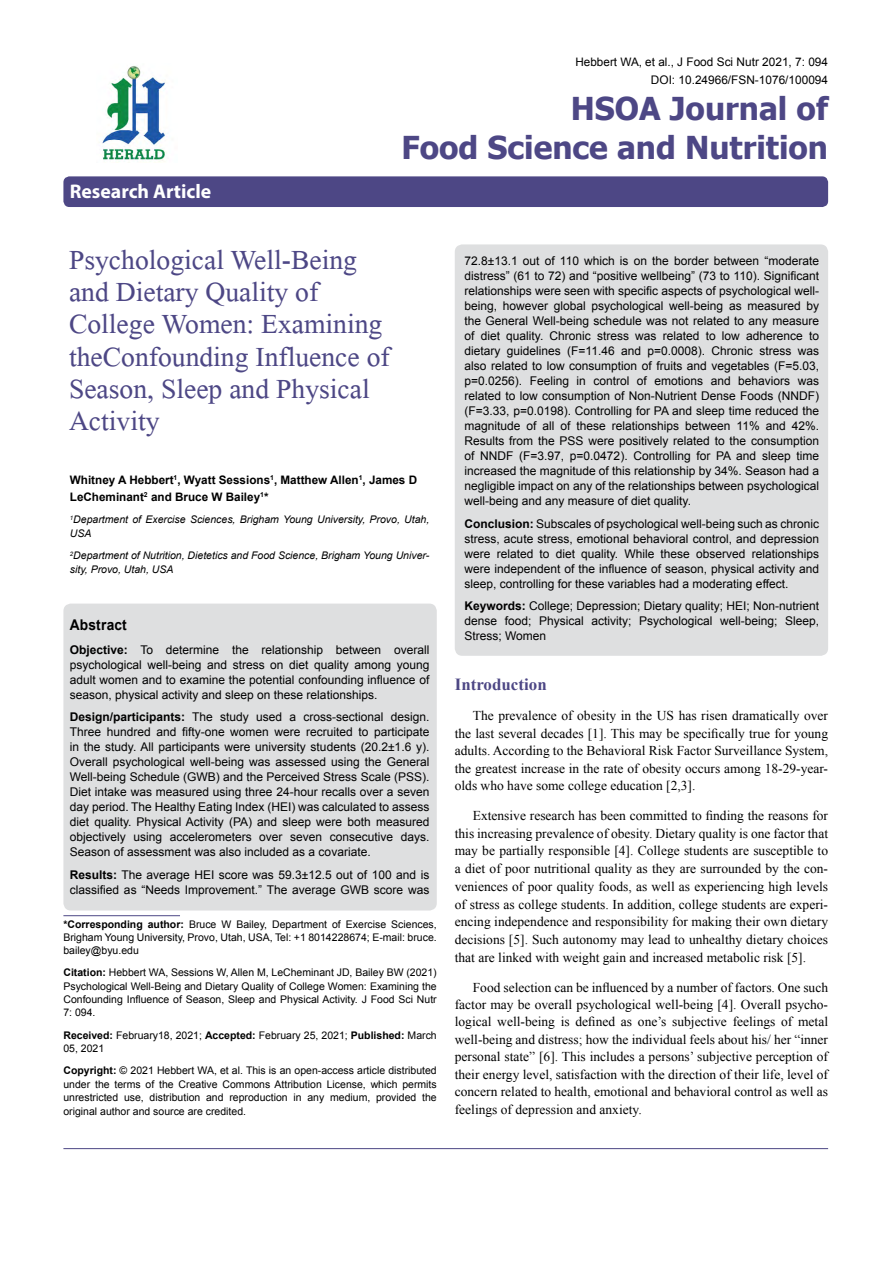
<style>
.page{position:relative;width:893px;height:1263px;background:#fff}
.page>*{position:absolute;margin:0;border:0;box-sizing:border-box;transform-origin:0 0}
.t1{font:41.25px/32.2px "Microsoft Himalaya";color:#4d4785}
.t2{font:700 31.5px/39px "Tahoma";color:#4d4785;text-align:right}
.t3{font:700 19.8px "Myriad Hebrew";color:#fff}
.t4{font:700 16.95px "Times New Roman";color:#4d4785}
.t5{font:700 14.85px "Arial";letter-spacing:.015em;color:#000;scale:.93 1}
.t6{font:13.5px/17.4px "Times New Roman";color:#000;text-align:justify}
.t7{font:12px/15px "Arial";color:#000;text-align:justify}
.t8{font:11.85px/18px "Arial";color:#000;text-align:right}
.t9{font:700 11.7px/16.5px "Arial";color:#000}
.t10{font:10.5px/13.2px "Arial";color:#000;text-align:justify}
.t11{font:italic 10.5px/13.5px "Arial";color:#000}
.s1{font-size:11.7px}
.s2{font-weight:700}
</style>
<div class="page">
<div style="left:63px;top:176px;width:765px;height:31px;background:#4d4785;border-radius:6px"></div>
<hr style="left:63px;top:915px;width:117px;height:1px;background:#4d4785">
<img style="left:102px;top:66px;width:64px;height:97px">
<hr style="left:63px;top:1148px;width:765px;height:1px;background:#4d4785">
<div style="left:63px;top:604px;width:374px;height:306px;background:#dedfe0;border-radius:8px"></div>
<div style="left:455px;top:244px;width:373px;height:412px;background:#dedfe0;border-radius:8px"></div>
<h3 class="t3" style="left:70px;top:180px;width:143px">Research Article</h3>
<p class="t8" style="left:575px;top:53px;width:254px"><span class="s1">Hebbert WA, et al.</span>, J Food Sci Nutr 2021, 7: 094<br>DOI: 10.24966/FSN-1076/100094</p>
<h2 class="t2" style="left:401px;top:87px;width:428px">HSOA Journal of<br>Food Science and Nutrition</h2>
<h1 class="t1" style="left:69px;top:238px;width:322px">Psychological Well-Being and Dietary Quality of<br>College Women: Examining theConfounding Influence of<br>Season, Sleep and Physical<br>Activity</h1>
<p class="t9" style="left:70px;top:472px;width:349px">Whitney A Hebbert<sup>1</sup>, Wyatt Sessions<sup>1</sup>, Matthew Allen<sup>1</sup>, James D<br>LeCheminant<sup>2</sup> and Bruce W Bailey<sup>1</sup>*</p>
<p class="t11" style="left:70px;top:513px;width:361px"><sup>1</sup>Department of Exercise Sciences, Brigham Young University, Provo, Utah,<br>USA</p>
<p class="t11" style="left:70px;top:549px;width:361px"><sup>2</sup>Department of Nutrition, Dietetics and Food Science, Brigham Young Univer&shy;sity, Provo, Utah, USA</p>
<p class="t5" style="left:70px;top:614px;width:63px">Abstract</p>
<p class="t7" style="left:70px;top:642px;width:361px"><span class="s2">Objective:</span> To determine the relationship between overall psychological well-being and stress on diet quality among young adult women and to examine the potential confounding influence of season, physical activity and sleep on these relationships.</p>
<p class="t7" style="left:70px;top:709px;width:361px"><span class="s2">Design/participants:</span> The study used a cross-sectional design.<br>Three hundred and fifty-one women were recruited to participate in the study. All participants were university students (20.2±1.6 y).<br>Overall psychological well-being was assessed using the General Well-being Schedule (GWB) and the Perceived Stress Scale (PSS).<br>Diet intake was measured using three 24-hour recalls over a seven day period. The Healthy Eating Index (HEI) was calculated to assess diet quality. Physical Activity (PA) and sleep were both measured objectively using accelerometers over seven consecutive days.<br>Season of assessment was also included as a covariate.</p>
<p class="t7" style="left:70px;top:867px;width:361px"><span class="s2">Results:</span> The average HEI score was 59.3±12.5 out of 100 and is classified as “Needs Improvement.” The average GWB score was</p>
<p class="t10" style="left:63px;top:917px;width:375px"><span class="s2">*Corresponding author:</span> Bruce W Bailey, Department of Exercise Sciences, Brigham Young University, Provo, Utah, USA, Tel: +1 8014228674; E-mail: bruce. bailey@byu.edu</p>
<p class="t10" style="left:63px;top:966px;width:375px"><span class="s2">Citation:</span> Hebbert WA, Sessions W, Allen M, LeCheminant JD, Bailey BW (2021)<br>Psychological Well-Being and Dietary Quality of College Women: Examining the Confounding Influence of Season, Sleep and Physical Activity. J Food Sci Nutr 7: 094.</p>
<p class="t10" style="left:63px;top:1028px;width:375px"><span class="s2">Received:</span> February18, 2021; <span class="s2">Accepted:</span> February 25, 2021; <span class="s2">Published:</span> March<br>05, 2021</p>
<p class="t10" style="left:63px;top:1064px;width:375px"><span class="s2">Copyright:</span> © 2021 Hebbert WA, et al. This is an open-access article distributed under the terms of the Creative Commons Attribution License, which permits unrestricted use, distribution and reproduction in any medium, provided the original author and source are credited.</p>
<p class="t7" style="left:464px;top:254px;width:356px">72.8±13.1 out of 110 which is on the border between “moderate distress” (61 to 72) and “positive wellbeing” (73 to 110). Significant relationships were seen with specific aspects of psychological well&shy;being, however global psychological well-being as measured by the General Well-being schedule was not related to any measure of diet quality. Chronic stress was related to low adherence to dietary guidelines (F=11.46 and p=0.0008). Chronic stress was also related to low consumption of fruits and vegetables (F=5.03, p=0.0256). Feeling in control of emotions and behaviors was related to low consumption of Non-Nutrient Dense Foods (NNDF) (F=3.33, p=0.0198). Controlling for PA and sleep time reduced the magnitude of all of these relationships between 11% and 42%.<br>Results from the PSS were positively related to the consumption of NNDF (F=3.97, p=0.0472). Controlling for PA and sleep time increased the magnitude of this relationship by 34%. Season had a negligible impact on any of the relationships between psychological well-being and any measure of diet quality.</p>
<p class="t7" style="left:464px;top:516px;width:356px"><span class="s2">Conclusion:</span> Subscales of psychological well-being such as chronic stress, acute stress, emotional behavioral control, and depression were related to diet quality. While these observed relationships were independent of the influence of season, physical activity and sleep, controlling for these variables had a moderating effect.</p>
<p class="t7" style="left:464px;top:599px;width:356px"><span class="s2">Keywords:</span> College; Depression; Dietary quality; HEI; Non-nutrient dense food; Physical activity; Psychological well-being; Sleep, Stress; Women</p>
<h3 class="t4" style="left:455px;top:673px;width:93px">Introduction</h3>
<p class="t6" style="left:455px;top:707px;width:375px;text-indent:18px">The prevalence of obesity in the US has risen dramatically over the last several decades [1]. This may be specifically true for young adults. According to the Behavioral Risk Factor Surveillance System, the greatest increase in the rate of obesity occurs among 18-29-year&shy;olds who have some college education [2,3].</p>
<p class="t6" style="left:455px;top:806px;width:375px;text-indent:18px">Extensive research has been committed to finding the reasons for this increasing prevalence of obesity. Dietary quality is one factor that may be partially responsible [4]. College students are susceptible to a diet of poor nutritional quality as they are surrounded by the con&shy;veniences of poor quality foods, as well as experiencing high levels of stress as college students. In addition, college students are experi&shy;encing independence and responsibility for making their own dietary decisions [5]. Such autonomy may lead to unhealthy dietary choices that are linked with weight gain and increased metabolic risk [5].</p>
<p class="t6" style="left:455px;top:978px;width:375px;text-indent:18px">Food selection can be influenced by a number of factors. One such factor may be overall psychological well-being [4]. Overall psycho&shy;logical well-being is defined as one’s subjective feelings of metal well-being and distress; how the individual feels about his/ her “inner personal state” [6]. This includes a persons’ subjective perception of their energy level, satisfaction with the direction of their life, level of concern related to health, emotional and behavioral control as well as feelings of depression and anxiety.</p>
</div>
